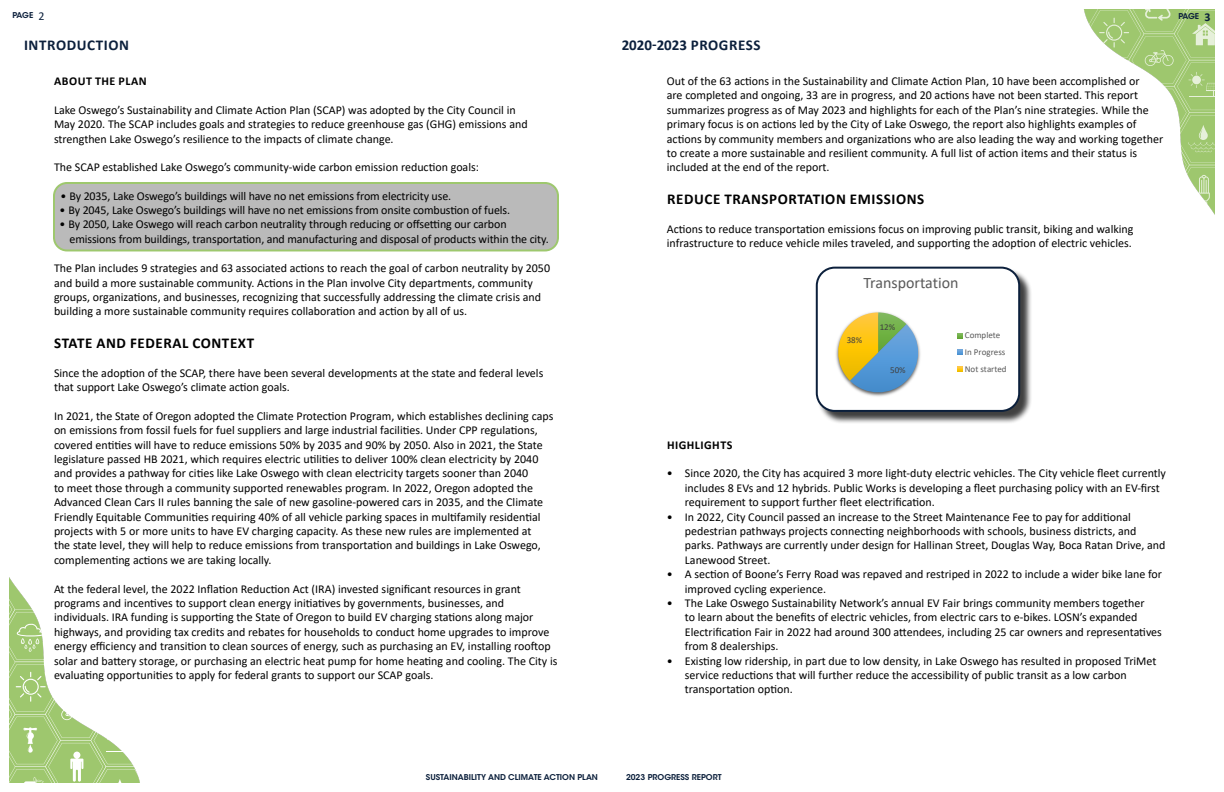
<style>
.page{position:relative;width:1224px;height:792px;background:#fff}
.page>*{position:absolute;margin:0;border:0;box-sizing:border-box;transform-origin:0 0}
.t1{font:16px "Calibri";color:#595959}
.t2{font:700 15px "Calibri";letter-spacing:.04em;color:#000}
.t3{font:700 15px "Calibri";letter-spacing:.04em;color:#0c203c}
.t4{font:12px/14.4px "Calibri";color:#000}
.t5{font:700 12px "Calibri";letter-spacing:.04em;color:#000}
.t6{font:12px "Calibri";color:#0c203c}
.t7{font:9px/16.9px "Calibri";color:#595959}
.t8{font:9px "Calibri";color:#404040}
.t9{font:600 8px "ITC Avant Garde Std";color:#0c203c}
.s1{font-family:"Calibri";font-weight:700;font-size:12px}
</style>
<div class="page">
<svg style="left:1084px;top:9px;width:131px;height:206px"></svg>
<svg style="left:9px;top:583px;width:131px;height:200px"></svg>
<div style="left:54px;top:183px;width:504px;height:67px;background:#bababa;border-radius:13px"></div>
<div style="left:53px;top:182px;width:506px;height:69px;border:2px solid #9ec86e;border-radius:13px"></div>
<div style="left:817px;top:268px;width:216px;height:156px;background:#000;opacity:.75"></div>
<svg style="left:817px;top:268px;width:202px;height:143px"></svg>
<div style="left:816px;top:267px;width:204px;height:145px;border:2px solid #0c203c;border-radius:18px"></div>
<p class="t6" style="left:39px;top:8px;width:8px">2</p>
<p class="t3" style="left:24px;top:34px;width:106px">INTRODUCTION</p>
<p class="t3" style="left:622px;top:34px;width:140px">2020-2023 PROGRESS</p>
<p class="t5" style="left:54px;top:73px;width:94px">ABOUT THE PLAN</p>
<p class="t4" style="left:54px;top:102px;width:475px">Lake Oswego’s Sustainability and Climate Action Plan (SCAP) was adopted by the City Council in<br>May 2020. The SCAP includes goals and strategies to reduce greenhouse gas (GHG) emissions and strengthen Lake Oswego’s resilience to the impacts of climate change.</p>
<p class="t4" style="left:54px;top:160px;width:427px">The SCAP established Lake Oswego’s community-wide carbon emission reduction goals:</p>
<p class="t9" style="left:13px;top:10px;width:22px">PAGE</p>
<p class="t4" style="left:667px;top:74px;width:498px">Out of the 63 actions in the Sustainability and Climate Action Plan, 10 have been accomplished or<br>are completed and ongoing, 33 are in progress, and 20 actions have not been started. This report summarizes progress as of May 2023 and highlights for each of the Plan’s nine strategies. While the primary focus is on actions led by the City of Lake Oswego, the report also highlights examples of actions by community members and organizations who are also leading the way and working together to create a more sustainable and resilient community. A full list of action items and their status is included at the end of the report.</p>
<p class="t2" style="left:667px;top:188px;width:259px">REDUCE TRANSPORTATION EMISSIONS</p>
<p class="t4" style="left:667px;top:221px;width:468px">Actions to reduce transportation emissions focus on improving public transit, biking and walking infrastructure to reduce vehicle miles traveled, and supporting the adoption of electric vehicles.</p>
<p class="t4" style="left:60px;top:188px;width:392px">• By 2035, Lake Oswego’s buildings will have no net emissions from electricity use.</p>
<p class="t4" style="left:60px;top:203px;width:452px">• By 2045, Lake Oswego’s buildings will have no net emissions from onsite combustion of fuels.</p>
<p class="t4" style="left:70px;top:217px;width:481px;text-indent:-10px">• By 2050, Lake Oswego will reach carbon neutrality through reducing or offsetting our carbon emissions from buildings, transportation, and manufacturing and disposal of products within the city.</p>
<p class="t4" style="left:54px;top:261px;width:498px">The Plan includes 9 strategies and 63 associated actions to reach the goal of carbon neutrality by 2050 and build a more sustainable community. Actions in the Plan involve City departments, community groups, organizations, and businesses, recognizing that successfully addressing the climate crisis and building a more sustainable community requires collaboration and action by all of us.</p>
<p class="t2" style="left:54px;top:332px;width:201px">STATE AND FEDERAL CONTEXT</p>
<p class="t4" style="left:54px;top:365px;width:491px">Since the adoption of the SCAP, there have been several developments at the state and federal levels that support Lake Oswego’s climate action goals.</p>
<p class="t4" style="left:54px;top:408px;width:501px">In 2021, the State of Oregon adopted the Climate Protection Program, which establishes declining caps on emissions from fossil fuels for fuel suppliers and large industrial facilities. Under CPP regulations, covered entities will have to reduce emissions 50% by 2035 and 90% by 2050. Also in 2021, the State legislature passed HB 2021, which requires electric utilities to deliver 100% clean electricity by 2040 and provides a pathway for cities like Lake Oswego with clean electricity targets sooner than 2040<br>to meet those through a community supported renewables program. In 2022, Oregon adopted the Advanced Clean Cars II rules banning the sale of new gasoline-powered cars in 2035, and the Climate Friendly Equitable Communities requiring 40% of all vehicle parking spaces in multifamily residential projects with 5 or more units to have EV charging capacity. As these new rules are implemented at<br>the state level, they will help to reduce emissions from transportation and buildings in Lake Oswego, complementing actions we are taking locally.</p>
<p class="t4" style="left:54px;top:581px;width:505px">At the federal level, the 2022 Inflation Reduction Act (IRA) invested significant resources in grant programs and incentives to support clean energy initiatives by governments, businesses, and individuals. IRA funding is supporting the State of Oregon to build EV charging stations along major highways, and providing tax credits and rebates for households to conduct home upgrades to improve energy efficiency and transition to clean sources of energy, such as purchasing an EV, installing rooftop solar and battery storage, or purchasing an electric heat pump for home heating and cooling. The City is evaluating opportunities to apply for federal grants to support our SCAP goals.</p>
<p class="t1" style="left:863px;top:272px;width:97px">Transportation</p>
<p class="t8" style="left:847px;top:334px;width:17px">38%</p>
<p class="t8" style="left:880px;top:320px;width:17px">12%</p>
<p class="t8" style="left:890px;top:364px;width:17px">50%</p>
<p class="t7" style="left:965px;top:326px;width:43px">Complete<br>In Progress<br>Not started</p>
<p class="t5" style="left:667px;top:436px;width:67px">HIGHLIGHTS</p>
<p class="t4" style="left:685px;top:466px;width:483px;text-indent:-18px">• Since 2020, the City has acquired 3 more light-duty electric vehicles. The City vehicle fleet currently includes 8 EVs and 12 hybrids. Public Works is developing a fleet purchasing policy with an EV-first requirement to support further fleet electrification.</p>
<p class="t4" style="left:685px;top:509px;width:482px;text-indent:-18px">• In 2022, City Council passed an increase to the Street Maintenance Fee to pay for additional pedestrian pathways projects connecting neighborhoods with schools, business districts, and parks. Pathways are currently under design for Hallinan Street, Douglas Way, Boca Ratan Drive, and Lanewood Street.</p>
<p class="t4" style="left:685px;top:567px;width:479px;text-indent:-18px">• A section of Boone’s Ferry Road was repaved and restriped in 2022 to include a wider bike lane for improved cycling experience.</p>
<p class="t4" style="left:685px;top:596px;width:479px;text-indent:-18px">• The Lake Oswego Sustainability Network’s annual EV Fair brings community members together<br>to learn about the benefits of electric vehicles, from electric cars to e-bikes. LOSN’s expanded Electrification Fair in 2022 had around 300 attendees, including 25 car owners and representatives from 8 dealerships.</p>
<p class="t4" style="left:685px;top:653px;width:473px;text-indent:-18px">• Existing low ridership, in part due to low density, in Lake Oswego has resulted in proposed TriMet service reductions that will further reduce the accessibility of public transit as a low carbon transportation option.</p>
<p class="t9" style="left:1179px;top:11px;width:34px">PAGE <span class="s1">3</span></p>
<p class="t9" style="left:426px;top:772px;width:174px">SUSTAINABILITY AND CLIMATE ACTION PLAN</p>
<p class="t9" style="left:626px;top:772px;width:97px">2023 PROGRESS REPORT</p>
</div>
